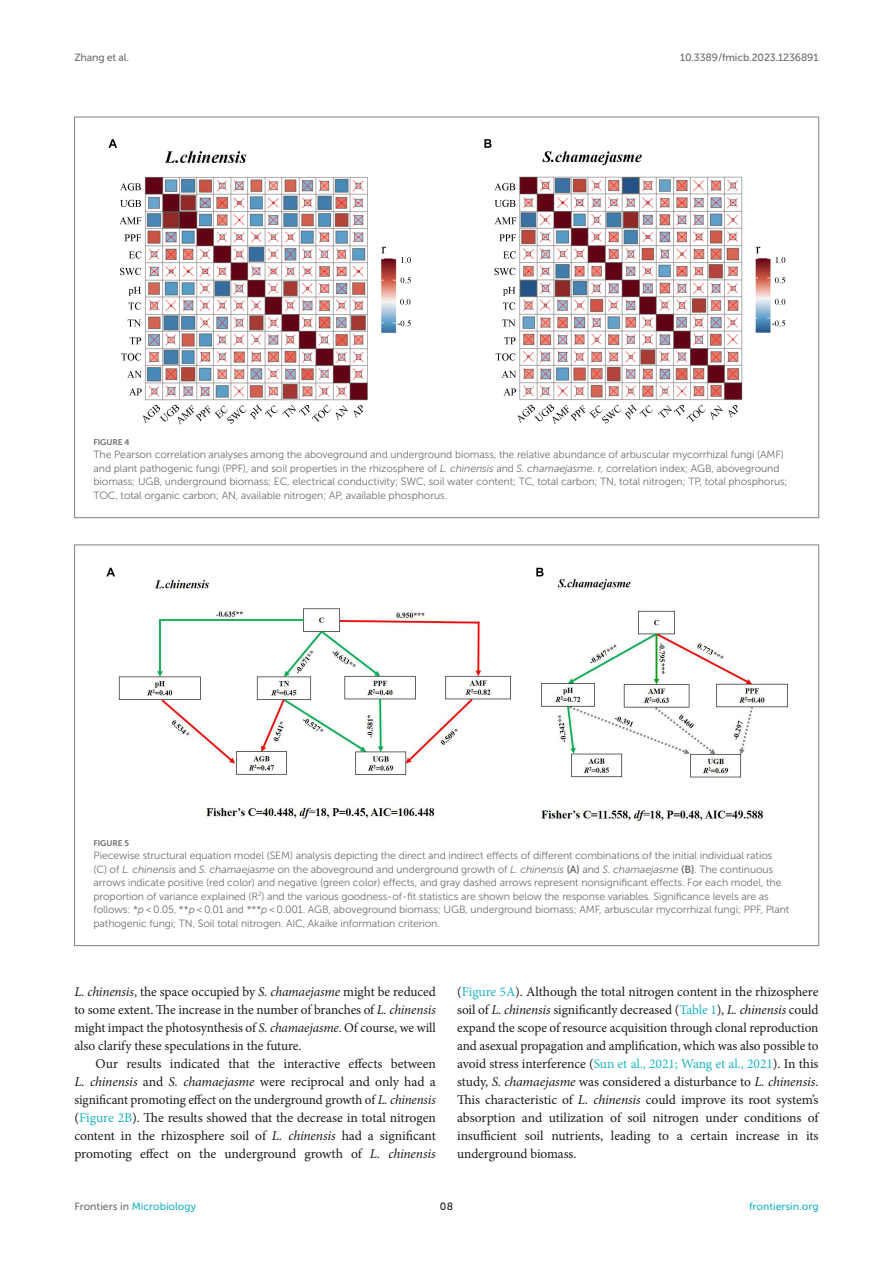
<style>
.page{position:relative;width:893px;height:1263px;background:#fff}
.page>*{position:absolute;margin:0;border:0;box-sizing:border-box;transform-origin:0 0}
.TEXT{font:13.5px/18px "Minion Pro";letter-spacing:-.005em;color:#1b1c1b;text-align:justify}
.FIG_LEG{font:10.5px/13.5px "Museo Sans 300";letter-spacing:-.01em;color:#706f70}
.t1{font:10.5px "Museo Sans 500";color:#1db5c3}
.t2{font:10.5px "Museo Sans 500";letter-spacing:-.015em;color:#706f70}
.t3{font:10.5px "Museo Sans 500";color:#1b1c1b}
.FIG_HD{font:8.25px "Museo Sans 700";letter-spacing:-.01em;color:#706f70}
.s1{font-style:italic}
.s2{font-family:"Museo Sans 700"}
.s3{color:#1db5c3}
.s4{color:#706f70}
</style>
<div class="page">
<img style="left:108px;top:139px;width:679px;height:286px">
<img style="left:106px;top:567px;width:682px;height:255px">
<p class="t2" style="left:74px;top:51px;width:56px">Zhang et al.</p>
<p class="t2" style="left:680px;top:51px;width:140px">10.3389/fmicb.2023.1236891</p>
<p class="FIG_HD" style="left:94px;top:437px;width:37px">FIGURE 4</p>
<p class="FIG_LEG" style="left:94px;top:448px;width:696px">The Pearson correlation analyses among the aboveground and underground biomass, the relative abundance of arbuscular mycorrhizal fungi (AMF) and plant pathogenic fungi (PPF), and soil properties in the rhizosphere of <span class="s1">L. chinensis</span> and <span class="s1">S. chamaejasme</span>. r, correlation index; AGB, aboveground biomass; UGB, underground biomass; EC, electrical conductivity; SWC, soil water content; TC, total carbon; TN, total nitrogen; TP, total phosphorus; TOC, total organic carbon; AN, available nitrogen; AP, available phosphorus.</p>
<p class="FIG_HD" style="left:94px;top:838px;width:37px">FIGURE 5</p>
<p class="FIG_LEG" style="left:94px;top:849px;width:697px">Piecewise structural equation model (SEM) analysis depicting the direct and indirect effects of different combinations of the initial individual ratios<br>(C) of <span class="s1">L. chinensis</span> and <span class="s1">S. chamaejasme</span> on the aboveground and underground growth of <span class="s1">L. chinensis</span> <span class="s2">(A)</span> and <span class="s1">S. chamaejasme</span> <span class="s2">(B)</span>. The continuous arrows indicate positive (red color) and negative (green color) effects, and gray dashed arrows represent nonsignificant effects. For each model, the proportion of variance explained (R<sup>2</sup>) and the various goodness-of-fit statistics are shown below the response variables. Significance levels are as follows: *<span class="s1">p</span> &lt; 0.05, **<span class="s1">p</span> &lt; 0.01 and ***<span class="s1">p</span> &lt; 0.001. AGB, aboveground biomass; UGB, underground biomass; AMF, arbuscular mycorrhizal fungi; PPF, Plant pathogenic fungi; TN, Soil total nitrogen. AIC, Akaike information criterion.</p>
<p class="TEXT" style="left:74px;top:983px;width:363px"><span class="s1">L. chinensis</span>, the space occupied by <span class="s1">S. chamaejasme</span> might be reduced to some extent. The increase in the number of branches of <span class="s1">L. chinensis </span>might impact the photosynthesis of <span class="s1">S. chamaejasme</span>. Of course, we will also clarify these speculations in the future.</p>
<p class="TEXT" style="left:74px;top:1055px;width:363px;text-indent:21px">Our results indicated that the interactive effects between <span class="s1">L. chinensis</span> and <span class="s1">S. chamaejasme</span> were reciprocal and only had a significant promoting effect on the underground growth of <span class="s1">L. chinensis </span>(<span class="s3">Figure 2B</span>). The results showed that the decrease in total nitrogen content in the rhizosphere soil of <span class="s1">L. chinensis</span> had a significant promoting effect on the underground growth of <span class="s1">L. chinensis</span></p>
<p class="TEXT" style="left:457px;top:983px;width:363px">(<span class="s3">Figure 5A</span>). Although the total nitrogen content in the rhizosphere soil of <span class="s1">L. chinensis</span> significantly decreased (<span class="s3">Table 1</span>), <span class="s1">L. chinensis</span> could expand the scope of resource acquisition through clonal reproduction and asexual propagation and amplification, which was also possible to avoid stress interference (<span class="s3">Sun et al., 2021; Wang et al., 2021</span>). In this study, <span class="s1">S. chamaejasme</span> was considered a disturbance to <span class="s1">L. chinensis</span>.<br>This characteristic of <span class="s1">L. chinensis</span> could improve its root system’s absorption and utilization of soil nitrogen under conditions of insufficient soil nutrients, leading to a certain increase in its underground biomass.</p>
<p class="t1" style="left:74px;top:1200px;width:123px"><span class="s4">Frontiers in</span> Microbiology</p>
<p class="t3" style="left:440px;top:1200px;width:15px">08</p>
<p class="t1" style="left:749px;top:1200px;width:71px">frontiersin.org</p>
</div>
